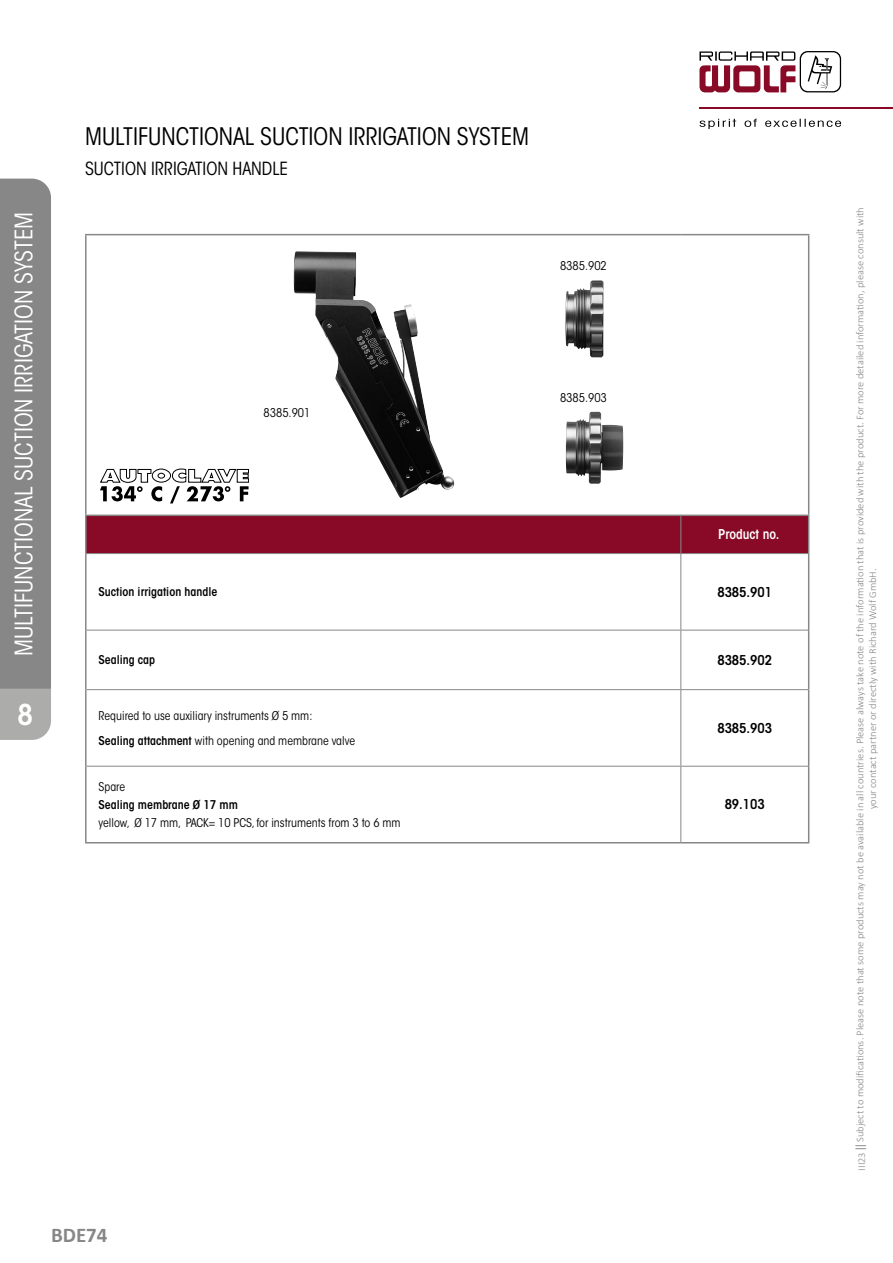
<style>
.page{position:relative;width:893px;height:1263px;background:#fff}
.page>*{position:absolute;margin:0;border:0;box-sizing:border-box;transform-origin:0 0}
.t1{font:600 condensed 28.5px "ITC Avant Garde Std";color:#fff}
.t2{font:condensed 24px "ITC Avant Garde Std";color:#fff}
.t3{font:condensed 24px "ITC Avant Garde Std";color:#000}
.t4{font:700 21px "Calibri";color:#878787}
.t5{font:condensed 18px "ITC Avant Garde Std";color:#000}
.t6{font:600 condensed 13.5px "ITC Avant Garde Std";color:#000}
.t7{font:600 condensed 13.5px "ITC Avant Garde Std";color:#fff}
.t8{font:condensed 12px/25.5px "ITC Avant Garde Std";color:#000}
.t9{font:600 condensed 12px "ITC Avant Garde Std";color:#000}
.t10{font:300 10.5px/12.6px "Calibri";color:#878787;text-align:center}
.s1{font-weight:600}
.s2{font-family:"Adobe Garamond Pro";font-weight:700}
</style>
<div class="page">
<svg style="left:699px;top:119px;width:142px;height:10px"></svg>
<svg style="left:699px;top:51px;width:142px;height:41px"></svg>
<hr style="left:699px;top:107px;width:194px;height:2px;background:#880a26">
<svg style="left:0;top:179px;width:51px;height:561px;background:#8a8a8a"></svg>
<div style="left:87px;top:516px;width:721px;height:37px;background:#880a26"></div>
<hr style="left:87px;top:553px;width:594px;height:1px;background:#878787">
<hr style="left:87px;top:630px;width:594px;height:1px;background:#878787">
<hr style="left:87px;top:689px;width:594px;height:1px;background:#878787">
<hr style="left:87px;top:766px;width:594px;height:1px;background:#878787">
<hr style="left:85px;top:514px;width:596px;height:2px;background:#878787">
<hr style="left:680px;top:554px;width:1px;height:76px;background:#878787">
<hr style="left:681px;top:630px;width:127px;height:1px;background:#878787">
<hr style="left:680px;top:630px;width:1px;height:59px;background:#878787">
<hr style="left:681px;top:689px;width:127px;height:1px;background:#878787">
<hr style="left:680px;top:690px;width:1px;height:76px;background:#878787">
<hr style="left:681px;top:766px;width:127px;height:1px;background:#878787">
<hr style="left:680px;top:766px;width:1px;height:76px;background:#878787">
<hr style="left:681px;top:553px;width:127px;height:1px;background:#878787">
<hr style="left:808px;top:235px;width:1px;height:279px;background:#878787">
<hr style="left:680px;top:516px;width:1px;height:37px;background:#878787">
<hr style="left:681px;top:514px;width:128px;height:2px;background:#878787">
<hr style="left:85px;top:234px;width:596px;height:1px;background:#878787">
<hr style="left:85px;top:235px;width:2px;height:279px;background:#878787">
<hr style="left:681px;top:234px;width:128px;height:1px;background:#878787">
<hr style="left:85px;top:516px;width:2px;height:38px;background:#878787">
<hr style="left:808px;top:516px;width:1px;height:38px;background:#878787">
<hr style="left:85px;top:554px;width:2px;height:76px;background:#878787">
<hr style="left:808px;top:554px;width:1px;height:76px;background:#878787">
<hr style="left:85px;top:630px;width:2px;height:60px;background:#878787">
<hr style="left:808px;top:630px;width:1px;height:60px;background:#878787">
<hr style="left:85px;top:690px;width:2px;height:76px;background:#878787">
<hr style="left:808px;top:690px;width:1px;height:76px;background:#878787">
<hr style="left:85px;top:766px;width:2px;height:76px;background:#878787">
<hr style="left:808px;top:766px;width:1px;height:76px;background:#878787">
<hr style="left:85px;top:842px;width:596px;height:1px;background:#878787">
<hr style="left:681px;top:842px;width:128px;height:1px;background:#878787">
<img style="left:294px;top:251px;width:160px;height:247px">
<img style="left:565px;top:280px;width:38px;height:77px">
<img style="left:566px;top:412px;width:57px;height:72px">
<svg style="left:100px;top:469px;width:149px;height:34px"></svg>
<h2 class="t2" style="left:9px;top:656px;width:446px;rotate:-90deg">MULTIFUNCTIONAL SUCTION IRRIGATION SYSTEM</h2>
<h1 class="t1" style="left:17px;top:697px;width:17px">8</h1>
<h2 class="t3" style="left:85px;top:122px;width:446px">MULTIFUNCTIONAL SUCTION IRRIGATION SYSTEM</h2>
<h3 class="t5" style="left:85px;top:158px;width:205px">SUCTION IRRIGATION HANDLE</h3>
<p class="t8" style="left:560px;top:253px;width:48px">8385.902</p>
<p class="t8" style="left:264px;top:400px;width:48px">8385.901</p>
<p class="t8" style="left:560px;top:384px;width:48px">8385.903</p>
<p class="t7" style="left:718px;top:526px;width:63px">Product no.</p>
<p class="t9" style="left:99px;top:584px;width:120px">Suction irrigation handle</p>
<p class="t6" style="left:717px;top:583px;width:56px">8385.901</p>
<p class="t9" style="left:99px;top:652px;width:58px">Sealing cap</p>
<p class="t6" style="left:717px;top:651px;width:56px">8385.902</p>
<p class="t8" style="left:99px;top:702px;width:258px">Required to use auxiliary instruments Ø 5 mm:<br><span class="s1">Sealing attachment</span> with opening and membrane valve</p>
<p class="t8" style="left:99px;top:774px;width:28px">Spare</p>
<p class="t9" style="left:99px;top:797px;width:141px">Sealing membrane Ø 17 mm</p>
<p class="t8" style="left:99px;top:810px;width:304px">yellow, Ø 17 mm, PACK= 10 PCS, for instruments from 3 to 6 mm</p>
<p class="t6" style="left:717px;top:720px;width:56px">8385.903</p>
<p class="t6" style="left:725px;top:796px;width:42px">89.103</p>
<h3 class="t4" style="left:51px;top:1220px;width:58px">BDE74</h3>
<p class="t10" style="left:854px;top:1170px;width:965px;rotate:-90deg">III23 <span class="s2">||</span> Subject to modifications. Please note that some products may not be available in all countries. Please always take note of the information that is provided with the product. For more detailed information, please consult with your contact partner or directly with Richard Wolf GmbH.</p>
</div>
